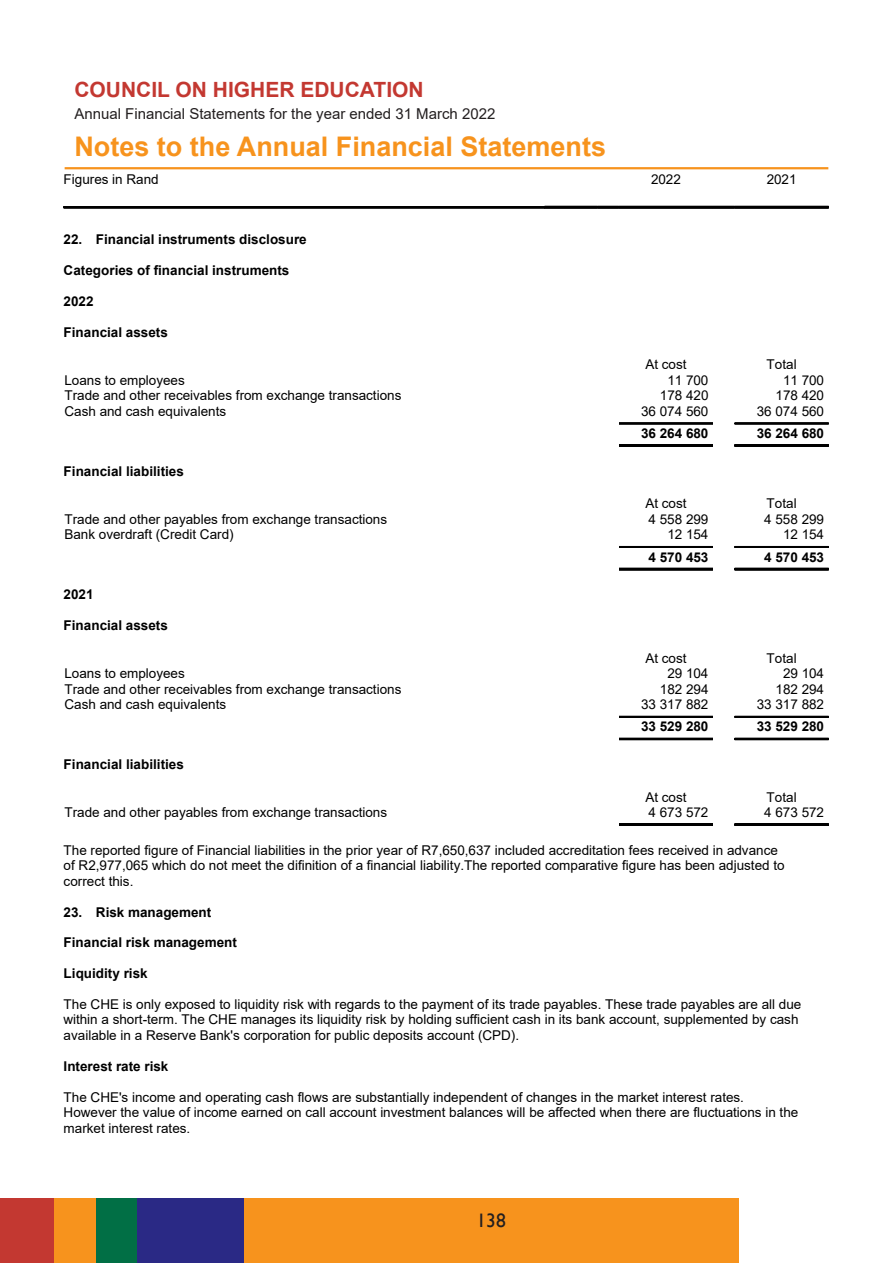
<style>
.page{position:relative;width:893px;height:1263px;background:#fff}
.page>*{position:absolute;margin:0;border:0;box-sizing:border-box;transform-origin:0 0}
.Body{font:700 27px "Arial";color:#f7931d}
.Body-2{font:700 21px "Arial";color:#c33831}
.t1{font:19.5px "Gill Sans";color:#231f20}
.Body-3{font:15px "Arial";color:#231f20}
.t2{font:13.5px/15.5px "Arial";color:#000}
.t3{font:700 13.5px "Arial";color:#000}
.t4{font:13.5px "Arial";color:#000}
.t5{font:700 13.5px "Arial";color:#000}
.s1{font-style:inherit}
</style>
<div class="page">
<div style="left:243px;top:1198px;width:496px;height:65px;background:#f7931d"></div>
<div style="left:137px;top:1198px;width:106px;height:65px;background:#2a2985"></div>
<div style="left:96px;top:1198px;width:41px;height:65px;background:#016f45"></div>
<div style="left:54px;top:1198px;width:42px;height:65px;background:#f7931d"></div>
<div style="left:0;top:1198px;width:54px;height:65px;background:#c33831"></div>
<hr style="left:64px;top:206px;width:481px;height:1px;background:#000">
<hr style="left:64px;top:207px;width:481px;height:1px;background:#000">
<hr style="left:64px;top:208px;width:481px;height:1px;background:#000">
<hr style="left:545px;top:206px;width:52px;height:1px;background:#000">
<hr style="left:545px;top:207px;width:52px;height:1px;background:#000">
<hr style="left:545px;top:208px;width:52px;height:1px;background:#000">
<svg style="left:597px;top:206px;width:22px;height:3px"></svg>
<hr style="left:619px;top:206px;width:94px;height:1px;background:#000">
<hr style="left:619px;top:207px;width:94px;height:1px;background:#000">
<hr style="left:619px;top:208px;width:94px;height:1px;background:#000">
<svg style="left:713px;top:206px;width:22px;height:3px"></svg>
<hr style="left:735px;top:206px;width:94px;height:1px;background:#000">
<hr style="left:735px;top:207px;width:94px;height:1px;background:#000">
<hr style="left:735px;top:208px;width:94px;height:1px;background:#000">
<hr style="left:619px;top:423px;width:94px;height:1px;background:#000">
<hr style="left:619px;top:424px;width:94px;height:1px;background:#000">
<hr style="left:735px;top:423px;width:94px;height:1px;background:#000">
<hr style="left:735px;top:424px;width:94px;height:1px;background:#000">
<hr style="left:619px;top:444px;width:94px;height:1px;background:#000">
<hr style="left:619px;top:445px;width:94px;height:1px;background:#000">
<hr style="left:619px;top:446px;width:94px;height:1px;background:#000">
<hr style="left:735px;top:444px;width:94px;height:1px;background:#000">
<hr style="left:735px;top:445px;width:94px;height:1px;background:#000">
<hr style="left:735px;top:446px;width:94px;height:1px;background:#000">
<hr style="left:619px;top:546px;width:94px;height:1px;background:#000">
<hr style="left:619px;top:547px;width:94px;height:1px;background:#000">
<hr style="left:735px;top:546px;width:94px;height:1px;background:#000">
<hr style="left:735px;top:547px;width:94px;height:1px;background:#000">
<hr style="left:619px;top:568px;width:94px;height:1px;background:#000">
<hr style="left:619px;top:569px;width:94px;height:1px;background:#000">
<hr style="left:619px;top:570px;width:94px;height:1px;background:#000">
<hr style="left:735px;top:568px;width:94px;height:1px;background:#000">
<hr style="left:735px;top:569px;width:94px;height:1px;background:#000">
<hr style="left:735px;top:570px;width:94px;height:1px;background:#000">
<hr style="left:619px;top:716px;width:94px;height:1px;background:#000">
<hr style="left:619px;top:717px;width:94px;height:1px;background:#000">
<hr style="left:735px;top:716px;width:94px;height:1px;background:#000">
<hr style="left:735px;top:717px;width:94px;height:1px;background:#000">
<hr style="left:619px;top:738px;width:94px;height:1px;background:#000">
<hr style="left:619px;top:740px;width:94px;height:1px;background:#000">
<hr style="left:619px;top:739px;width:94px;height:1px;background:#000">
<hr style="left:735px;top:738px;width:94px;height:1px;background:#000">
<hr style="left:735px;top:740px;width:94px;height:1px;background:#000">
<hr style="left:735px;top:739px;width:94px;height:1px;background:#000">
<hr style="left:619px;top:823px;width:94px;height:1px;background:#000">
<hr style="left:619px;top:824px;width:94px;height:1px;background:#000">
<hr style="left:619px;top:825px;width:94px;height:1px;background:#000">
<hr style="left:735px;top:823px;width:94px;height:1px;background:#000">
<hr style="left:735px;top:824px;width:94px;height:1px;background:#000">
<hr style="left:735px;top:825px;width:94px;height:1px;background:#000">
<hr style="left:65px;top:167px;width:763px;height:2px;background:#f7931d">
<p class="Body-2" style="left:74px;top:75px;width:351px">COUNCIL ON HIGHER EDUCATION</p>
<p class="Body-3" style="left:74px;top:104px;width:423px">Annual Financial Statements for the year ended 31 March 2022</p>
<p class="Body" style="left:74px;top:127px;width:533px">Notes to the Annual Financial Statements</p>
<p class="t2" style="left:64px;top:172px;width:97px">Figures in Rand</p>
<p class="t2" style="left:651px;top:172px;width:31px">2022</p>
<p class="t2" style="left:767px;top:172px;width:31px">2021</p>
<p class="t3" style="left:64px;top:230px;width:245px">22. Financial instruments disclosure</p>
<p class="t3" style="left:64px;top:261px;width:227px">Categories of financial instruments</p>
<p class="t3" style="left:64px;top:292px;width:31px">2022</p>
<p class="t3" style="left:64px;top:322px;width:106px">Financial assets</p>
<p class="t2" style="left:645px;top:357px;width:43px">At cost</p>
<p class="t2" style="left:767px;top:357px;width:32px">Total</p>
<p class="t2" style="left:64px;top:372px;width:122px">Loans to employees</p>
<p class="t2" style="left:667px;top:372px;width:43px">11 700</p>
<p class="t2" style="left:783px;top:372px;width:43px">11 700</p>
<p class="t2" style="left:64px;top:387px;width:338px">Trade and other receivables from exchange transactions</p>
<p class="t2" style="left:660px;top:387px;width:50px">178 420</p>
<p class="t2" style="left:775px;top:387px;width:50px">178 420</p>
<p class="t2" style="left:64px;top:403px;width:163px">Cash and cash equivalents</p>
<p class="t2" style="left:641px;top:403px;width:69px">36 074 560</p>
<p class="t2" style="left:757px;top:403px;width:69px">36 074 560</p>
<p class="t3" style="left:641px;top:424px;width:69px">36 264 680</p>
<p class="t3" style="left:757px;top:424px;width:69px">36 264 680</p>
<p class="t3" style="left:64px;top:461px;width:122px">Financial liabilities</p>
<p class="t2" style="left:645px;top:496px;width:43px">At cost</p>
<p class="t2" style="left:767px;top:496px;width:32px">Total</p>
<p class="t2" style="left:64px;top:511px;width:324px">Trade and other payables from exchange transactions</p>
<p class="t4" style="left:649px;top:510px;width:61px"><span class="s1">4 5</span>5<span class="s1">8</span> 299</p>
<p class="t4" style="left:764px;top:510px;width:61px"><span class="s1">4 5</span>5<span class="s1">8</span> 299</p>
<p class="t2" style="left:64px;top:527px;width:171px">Bank overdraft (Credit Card)</p>
<p class="t2" style="left:667px;top:527px;width:43px">12 154</p>
<p class="t2" style="left:783px;top:527px;width:43px">12 154</p>
<p class="t5" style="left:649px;top:547px;width:61px"><span class="s1">4 5</span>70 453</p>
<p class="t5" style="left:764px;top:547px;width:61px"><span class="s1">4 5</span>70 453</p>
<p class="t3" style="left:64px;top:585px;width:31px">2021</p>
<p class="t3" style="left:64px;top:616px;width:106px">Financial assets</p>
<p class="t2" style="left:645px;top:650px;width:43px">At cost</p>
<p class="t2" style="left:767px;top:650px;width:32px">Total</p>
<p class="t2" style="left:64px;top:665px;width:122px">Loans to employees</p>
<p class="t2" style="left:667px;top:665px;width:43px">29 104</p>
<p class="t2" style="left:783px;top:665px;width:43px">29 104</p>
<p class="t2" style="left:64px;top:681px;width:338px">Trade and other receivables from exchange transactions</p>
<p class="t2" style="left:660px;top:681px;width:50px">182 294</p>
<p class="t2" style="left:775px;top:681px;width:50px">182 294</p>
<p class="t2" style="left:64px;top:696px;width:163px">Cash and cash equivalents</p>
<p class="t2" style="left:641px;top:696px;width:69px">33 317 882</p>
<p class="t2" style="left:757px;top:696px;width:69px">33 317 882</p>
<p class="t3" style="left:641px;top:717px;width:69px">33 529 280</p>
<p class="t3" style="left:757px;top:717px;width:69px">33 529 280</p>
<p class="t3" style="left:64px;top:755px;width:122px">Financial liabilities</p>
<p class="t2" style="left:645px;top:789px;width:43px">At cost</p>
<p class="t2" style="left:767px;top:789px;width:32px">Total</p>
<p class="t2" style="left:64px;top:804px;width:324px">Trade and other payables from exchange transactions</p>
<p class="t2" style="left:649px;top:804px;width:61px">4 673 572</p>
<p class="t2" style="left:764px;top:804px;width:61px">4 673 572</p>
<p class="t2" style="left:64px;top:842px;width:722px">The reported figure of Financial liabilities in the p<span class="s1">r</span>ior year of R7,650,637 included accreditation fees received in advance of R2,977,065 which do not meet the difinition of a financial liability.The reported comparative figure has been adjusted to correct this.</p>
<p class="t3" style="left:64px;top:902px;width:149px">23. Risk management</p>
<p class="t3" style="left:64px;top:933px;width:175px">Financial risk management</p>
<p class="t3" style="left:64px;top:964px;width:86px">Liquidity risk</p>
<p class="t2" style="left:64px;top:996px;width:739px">The CHE is only exposed to liquidity risk with regards to the payment of its trade payables. These trade payables are all due within a short-term. The CHE manages its liquidity risk by holding sufficient cash in its bank account, supplemented by cash available in a Reserve Bank's corporation for public deposits account (CPD).</p>
<p class="t3" style="left:64px;top:1056px;width:106px">Interest rate risk</p>
<p class="t2" style="left:64px;top:1089px;width:736px">The CHE's income and operating cash flows are substantially independent of changes in the market interest rates.<br>However the value of income earned on call account investment balances will be affected when there are fluctuations in the market interest rates.</p>
<h3 class="t1" style="left:476px;top:1209px;width:31px">138</h3>
</div>
